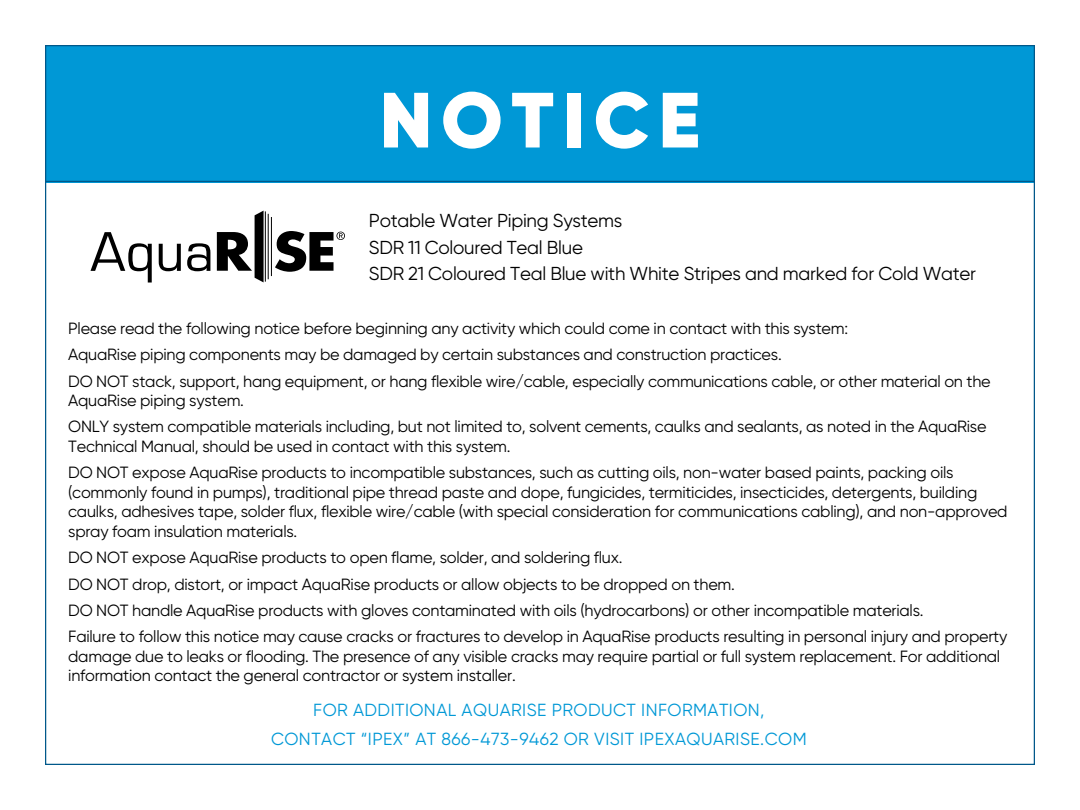
<style>
.page{position:relative;width:1080px;height:810px;background:#fff}
.page>*{position:absolute;margin:0;border:0;box-sizing:border-box;transform-origin:0 0}
.t1{font:900 78.12px "Gilroy";letter-spacing:.11em;color:#fff}
.t2{font:18.75px/26.3px "Gilroy";letter-spacing:-.015em;color:#000}
.t3{font:17.5px/29.1px "Gilroy";letter-spacing:.025em;color:#0098d6;text-align:center}
.t4{font:16.25px/26.4px "Gilroy";letter-spacing:-.015em;color:#000}
</style>
<div class="page">
<div style="left:45px;top:45px;width:990px;height:137px;background:#0098d6"></div>
<hr style="left:45px;top:181px;width:990px;height:1px;background:#00588a">
<svg style="left:91px;top:232px;width:61px;height:51px"></svg>
<svg style="left:159px;top:244px;width:22px;height:27px"></svg>
<svg style="left:187px;top:243px;width:23px;height:28px"></svg>
<hr style="left:265px;top:211px;width:1px;height:71px;background:#000">
<hr style="left:268px;top:214px;width:1px;height:65px;background:#000">
<hr style="left:271px;top:217px;width:1px;height:59px;background:#000">
<svg style="left:217px;top:211px;width:47px;height:71px"></svg>
<svg style="left:275px;top:231px;width:70px;height:41px"></svg>
<h1 class="t1" style="left:380px;top:71px;width:322px">NOTICE</h1>
<p class="t2" style="left:369px;top:207px;width:609px">Potable Water Piping Systems<br>SDR 11 Coloured Teal Blue<br>SDR 21 Coloured Teal Blue with White Stripes and marked for Cold Water</p>
<p class="t4" style="left:68px;top:315px;width:924px">Please read the following notice before beginning any activity which could come in contact with this system:<br>AquaRise piping components may be damaged by certain substances and construction practices.<br>DO NOT stack, support, hang equipment, or hang flexible wire/cable, especially communications cable, or other material on the</p>
<p class="t4" style="left:68px;top:387px;width:920px">AquaRise piping system.<br>ONLY system compatible materials including, but not limited to, solvent cements, caulks and sealants, as noted in the AquaRise</p>
<p class="t4" style="left:68px;top:433px;width:887px">Technical Manual, should be used in contact with this system.<br>DO NOT expose AquaRise products to incompatible substances, such as cutting oils, non-water based paints, packing oils</p>
<p class="t4" style="left:68px;top:482px;width:941px;line-height:19.5px">(commonly found in pumps), traditional pipe thread paste and dope, fungicides, termiticides, insecticides, detergents, building caulks, adhesives tape, solder flux, flexible wire/cable (with special consideration for communications cabling), and non-approved spray foam insulation materials.</p>
<p class="t4" style="left:68px;top:544px;width:941px">DO NOT expose AquaRise products to open flame, solder, and soldering flux.<br>DO NOT drop, distort, or impact AquaRise products or allow objects to be dropped on them.<br>DO NOT handle AquaRise products with gloves contaminated with oils (hydrocarbons) or other incompatible materials.<br>Failure to follow this notice may cause cracks or fractures to develop in AquaRise products resulting in personal injury and property</p>
<p class="t4" style="left:68px;top:646px;width:934px;line-height:19.5px">damage due to leaks or flooding. The presence of any visible cracks may require partial or full system replacement. For additional information contact the general contractor or system installer.</p>
<p class="t3" style="left:271px;top:695px;width:537px">FOR ADDITIONAL AQUARISE PRODUCT INFORMATION,<br>CONTACT “IPEX” AT 866-473-9462 OR VISIT IPEXAQUARISE.COM</p>
</div>
